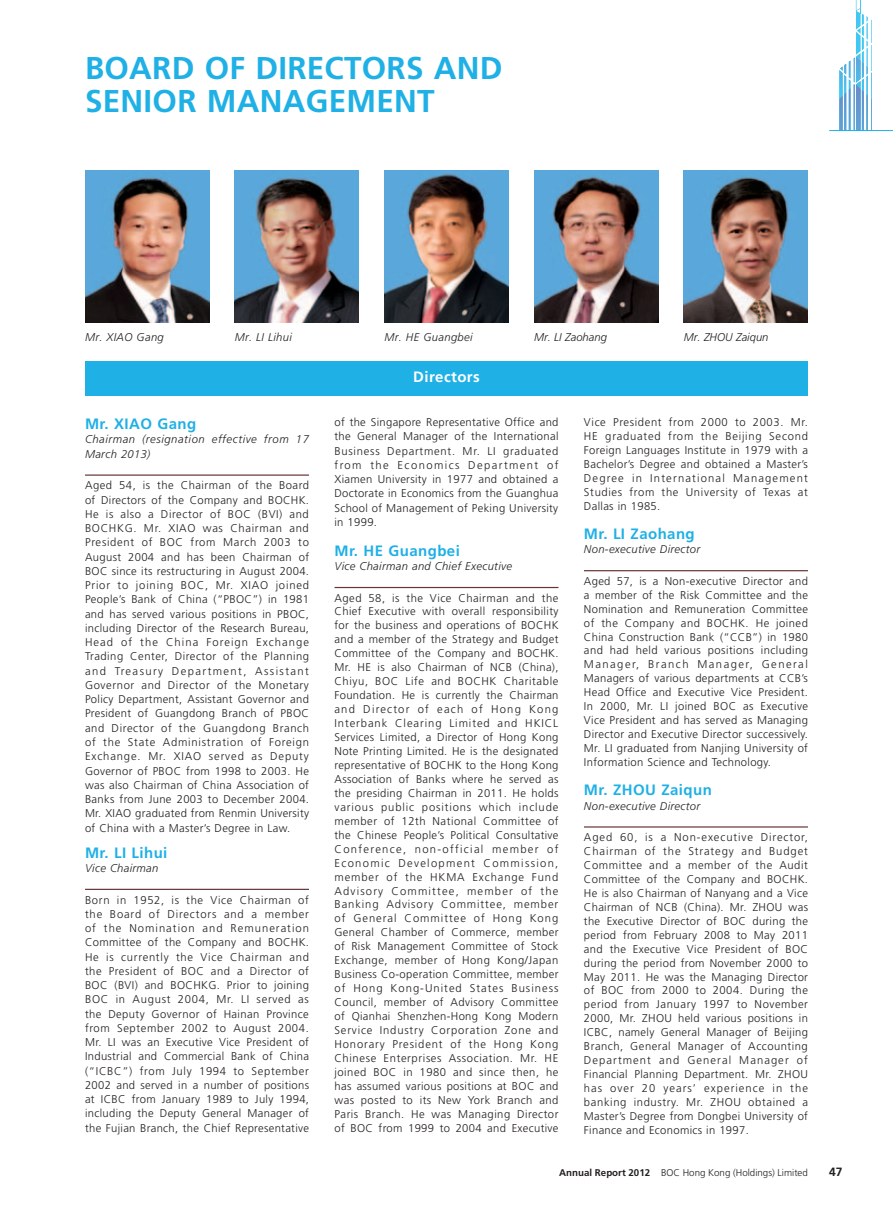
<style>
.page{position:relative;width:893px;height:1212px;background:#fff}
.page>*{position:absolute;margin:0;border:0;box-sizing:border-box;transform-origin:0 0}
.t1{font:700 31.5px/33px "Frutiger LT Std";letter-spacing:.01em;color:#1fb0e6}
.t2{font:700 15px "Frutiger LT Std";letter-spacing:.03em;color:#1fb0e6}
.t3{font:700 15px "Frutiger LT Std";letter-spacing:.03em;color:#fff}
.t4{font:700 12px "Frutiger LT Std";color:#231f20}
.t5{font:300 11.25px/14px "Frutiger LT Std";letter-spacing:.03em;color:#231f20;text-align:justify}
.t6{font:italic 300 11.25px "Frutiger LT Std";letter-spacing:.03em;color:#231f20}
.t7{font:italic 300 11.25px/14.2px "Frutiger LT Std";letter-spacing:.05em;color:#231f20}
.t8{font:italic 300 11.25px "Frutiger LT Std";color:#231f20}
.t9{font:300 9.75px "Frutiger LT Std";color:#231f20}
.s1{font-weight:700}
</style>
<div class="page">
<svg style="left:839px;top:0;width:33px;height:130px"></svg>
<hr style="left:829px;top:130px;width:64px;height:1px;background:#1fb0e6">
<div style="left:85px;top:361px;width:723px;height:34px;background:#1fb0e6"></div>
<hr style="left:85px;top:474px;width:224px;height:2px;background:#673434">
<hr style="left:85px;top:889px;width:224px;height:1px;background:#673434">
<hr style="left:334px;top:587px;width:224px;height:1px;background:#673434">
<hr style="left:584px;top:570px;width:224px;height:1px;background:#673434">
<hr style="left:584px;top:826px;width:224px;height:1px;background:#673434">
<img style="left:534px;top:170px;width:124px;height:152px">
<img style="left:684px;top:170px;width:124px;height:152px">
<img style="left:85px;top:170px;width:124px;height:152px">
<img style="left:384px;top:170px;width:125px;height:152px">
<img style="left:235px;top:170px;width:124px;height:152px">
<h1 class="t1" style="left:85px;top:52px;width:419px">Board of Directors and<br>Senior Managem ent</h1>
<p class="t6" style="left:85px;top:331px;width:80px">Mr. XIAO Gang</p>
<p class="t6" style="left:235px;top:331px;width:59px">Mr. LI Lihui</p>
<p class="t6" style="left:384px;top:331px;width:90px">Mr. HE Guangbei</p>
<p class="t8" style="left:534px;top:331px;width:74px">Mr. LI Zaohang</p>
<p class="t8" style="left:684px;top:331px;width:86px">Mr. ZHOU Zaiqun</p>
<h2 class="t3" style="left:413px;top:368px;width:68px">Directors</h2>
<h2 class="t2" style="left:85px;top:415px;width:113px">M r. XIAO Gang</h2>
<p class="t7" style="left:85px;top:433px;width:225px">Chairman (resignation effective from 17<br>March 2013)</p>
<p class="t5" style="left:85px;top:478px;width:226px">Aged 54, is the Chairman of the Board of Directors of the Company and BOCHK.<br>He is also a Director of BOC (BVI) and BOCHKG. Mr. XIAO was Chairman and President of BOC from March 2003 to August 2004 and has been Chairman of BOC since its restructuring in August 2004.<br>Prior to joining BOC, Mr. XIAO joined People’s Bank of China (“PBOC”) in 1981 and has served various positions in PBOC, including Director of the Research Bureau, Head of the China Foreign Exchange Trading Center, Director of the Planning and Treasury Department, Assistant Governor and Director of the Monetary Policy Department, Assistant Governor and President of Guangdong Branch of PBOC and Director of the Guangdong Branch of the State Administration of Foreign Exchange. Mr. XIAO served as Deputy Governor of PBOC from 1998 to 2003. He was also Chairman of China Association of Banks from June 2003 to December 2004.<br>Mr. XIAO graduated from Renmin University of China with a Master’s Degree in Law.</p>
<h2 class="t2" style="left:85px;top:844px;width:84px">Mr. LI Lihui</h2>
<p class="t6" style="left:85px;top:862px;width:75px">Vice Chairman</p>
<p class="t5" style="left:85px;top:893px;width:226px">Born in 1952, is the Vice Chairman of the Board of Directors and a member of the Nomination and Remuneration Committee of the Company and BOCHK.<br>He is currently the Vice Chairman and the President of BOC and a Director of BOC (BVI) and BOCHKG. Prior to joining BOC in August 2004, Mr. LI served as the Deputy Governor of Hainan Province from September 2002 to August 2004.<br>Mr. LI was an Executive Vice President of Industrial and Commercial Bank of China (“ICBC”) from July 1994 to September 2002 and served in a number of positions at ICBC from January 1989 to July 1994, including the Deputy General Manager of the Fujian Branch, the Chief Representative</p>
<p class="t5" style="left:334px;top:415px;width:226px">of the Singapore Representative Office and the General Manager of the International Business Department. Mr. LI graduated from the Economics Department of Xiamen University in 1977 and obtained a Doctorate in Economics from the Guanghua School of Management of Peking University in 1999.</p>
<h2 class="t2" style="left:334px;top:542px;width:127px">M r. HE Guangbei</h2>
<p class="t6" style="left:334px;top:560px;width:179px">Vice Chairman and Chief Executive</p>
<p class="t5" style="left:334px;top:591px;width:226px">Aged 58, is the Vice Chairman and the Chief Executive with overall responsibility for the business and operations of BOCHK and a member of the Strategy and Budget Committee of the Company and BOCHK.<br>Mr. HE is also Chairman of NCB (China), Chiyu, BOC Life and BOCHK Charitable Foundation. He is currently the Chairman and Director of each of Hong Kong Interbank Clearing Limited and HKICL Services Limited, a Director of Hong Kong Note Printing Limited. He is the designated representative of BOCHK to the Hong Kong Association of Banks where he served as the presiding Chairman in 2011. He holds various public positions which include member of 12th National Committee of the Chinese People’s Political Consultative Conference, non-official member of Economic Development Commission, member of the HKMA Exchange Fund Advisory Committee, member of the Banking Advisory Committee, member of General Committee of Hong Kong General Chamber of Commerce, member of Risk Management Committee of Stock Exchange, member of Hong Kong/Japan Business Co-operation Committee, member of Hong Kong-United States Business Council, member of Advisory Committee of Qianhai Shenzhen-Hong Kong Modern Service Industry Corporation Zone and Honorary President of the Hong Kong Chinese Enterprises Association. Mr. HE joined BOC in 1980 and since then, he has assumed various positions at BOC and was posted to its New York Branch and Paris Branch. He was Managing Director of BOC from 1999 to 2004 and Executive</p>
<p class="t5" style="left:584px;top:415px;width:226px">Vice President from 2000 to 2003. Mr.<br>HE graduated from the Beijing Second Foreign Languages Institute in 1979 with a Bachelor’s Degree and obtained a Master’s Degree in International Management Studies from the University of Texas at Dallas in 1985.</p>
<h2 class="t2" style="left:584px;top:525px;width:112px">M r. LI Zaohang</h2>
<p class="t6" style="left:584px;top:543px;width:118px">Non-executive Director</p>
<p class="t5" style="left:584px;top:574px;width:226px">Aged 57, is a Non-executive Director and a member of the Risk Committee and the Nomination and Remuneration Committee of the Company and BOCHK. He joined China Construction Bank (“CCB”) in 1980 and had held various positions including Manager, Branch Manager, General Managers of various departments at CCB’s Head Office and Executive Vice President.<br>In 2000, Mr. LI joined BOC as Executive Vice President and has served as Managing Director and Executive Director successively.<br>Mr. LI graduated from Nanjing University of Information Science and Technology.</p>
<h2 class="t2" style="left:584px;top:781px;width:129px">Mr. ZHOU Zaiqun</h2>
<p class="t6" style="left:584px;top:799px;width:118px">Non-executive Director</p>
<p class="t5" style="left:584px;top:830px;width:226px">Aged 60, is a Non-executive Director, Chairman of the Strategy and Budget Committee and a member of the Audit Committee of the Company and BOCHK.<br>He is also Chairman of Nanyang and a Vice Chairman of NCB (China). Mr. ZHOU was the Executive Director of BOC during the period from February 2008 to May 2011 and the Executive Vice President of BOC during the period from November 2000 to May 2011. He was the Managing Director of BOC from 2000 to 2004. During the period from January 1997 to November 2000, Mr. ZHOU held various positions in ICBC, namely General Manager of Beijing Branch, General Manager of Accounting Department and General Manager of Financial Planning Department. Mr. ZHOU has over 20 years’ experience in the banking industry. Mr. ZHOU obtained a Master’s Degree from Dongbei University of Finance and Economics in 1997.</p>
<p class="t9" style="left:559px;top:1167px;width:250px"><span class="s1">Annual Report 2012</span> BOC Hong Kong (Holdings) Limited</p>
<p class="t4" style="left:829px;top:1164px;width:15px">47</p>
</div>
